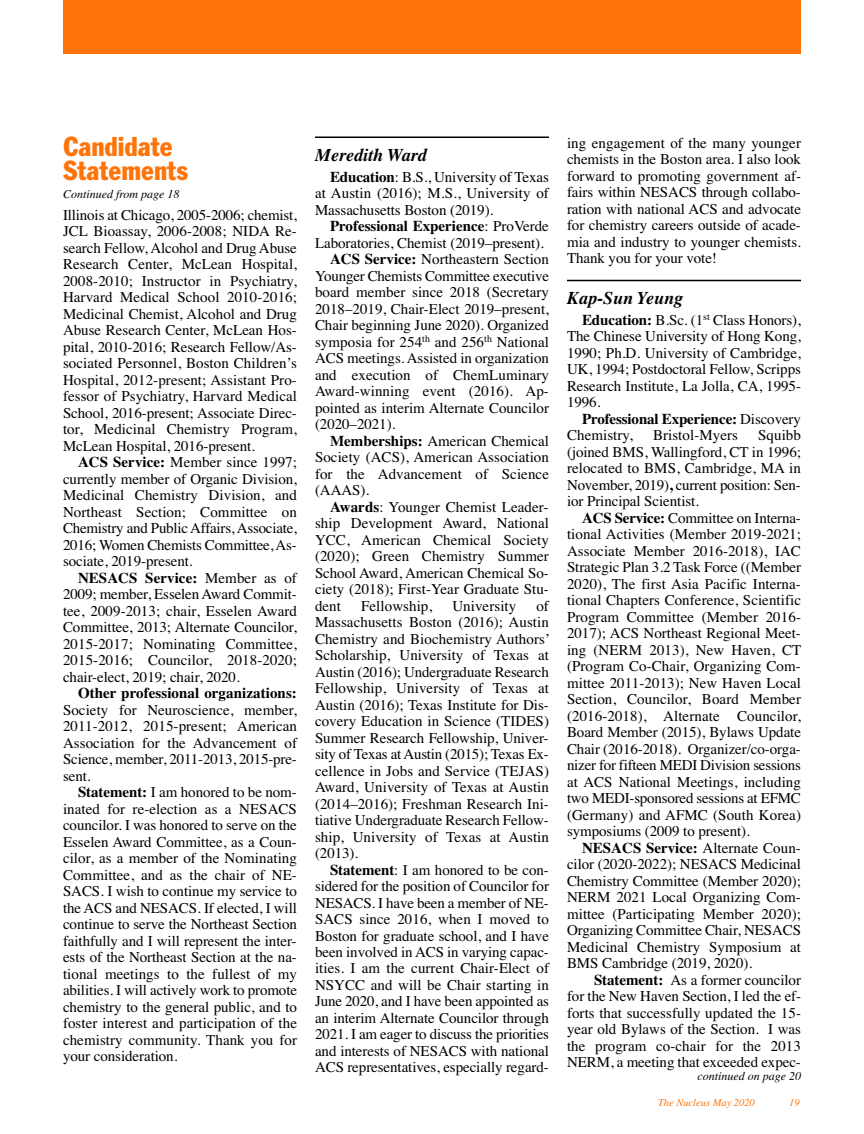
<style>
.page{position:relative;width:864px;height:1134px;background:#fff}
.page>*{position:absolute;margin:0;border:0;box-sizing:border-box;transform-origin:0 0}
.t1{font:condensed 27px/24px "Franklin Gothic BT";color:#ff7409}
.t2{font:italic 700 18px "Times";color:#000}
.t3{font:15px/16.5px "Times";color:#000;text-align:justify}
.t4{font:700 15px/16.5px "Times";color:#000}
.t5{font:italic 12px "Times";color:#000}
.t6{font:italic 10.5px "Times";color:#ff7409}
.s1{font-weight:700}
.s2{font-weight:400}
</style>
<div class="page">
<div style="left:63px;top:0;width:738px;height:54px;background:#ff7409"></div>
<hr style="left:315px;top:136px;width:234px;height:2px;background:#000">
<hr style="left:567px;top:280px;width:234px;height:1px;background:#000">
<h1 class="t1" style="left:63px;top:136px;width:127px">Candidate<br>Statements</h1>
<p class="t5" style="left:63px;top:189px;width:118px">Continued from page 18</p>
<p class="t3" style="left:63px;top:208px;width:236px">Illinois at Chicago, 2005-2006; chemist, JCL Bioassay, 2006-2008; NIDA Re&shy;search Fellow, Alcohol and Drug Abuse Research Center, McLean Hospital, 2008-2010; Instructor in Psychiatry, Harvard Medical School 2010-2016; Medicinal Chemist, Alcohol and Drug Abuse Research Center, McLean Hos&shy;pital, 2010-2016; Research Fellow/As&shy;sociated Personnel, Boston Children’s Hospital, 2012-present; Assistant Pro&shy;fessor of Psychiatry, Harvard Medical School, 2016-present; Associate Direc&shy;tor, Medicinal Chemistry Program, McLean Hospital, 2016-present.</p>
<p class="t3" style="left:63px;top:455px;width:236px;text-indent:15px"><span class="s1">ACS Service:</span> Member since 1997; currently member of Organic Division, Medicinal Chemistry Division, and Northeast Section; Committee on Chemistry and Public Affairs, Associate, 2016; Women Chemists Committee, As&shy;sociate, 2019-present.</p>
<p class="t3" style="left:63px;top:571px;width:236px;text-indent:15px"><span class="s1">NESACS Service:</span> Member as of 2009; member, Esselen Award Commit&shy;tee, 2009-2013; chair, Esselen Award Committee, 2013; Alternate Councilor, 2015-2017; Nominating Committee, 2015-2016; Councilor, 2018-2020; chair-elect, 2019; chair, 2020.</p>
<p class="t4" style="left:78px;top:686px;width:220px">Other professional organizations:</p>
<p class="t3" style="left:63px;top:703px;width:236px">Society for Neuroscience, member, 2011-2012, 2015-present; American Association for the Advancement of Science, member, 2011-2013, 2015-pre&shy;sent.</p>
<p class="t3" style="left:63px;top:785px;width:236px;text-indent:15px"><span class="s1">Statement:</span> I am honored to be nom&shy;inated for re-election as a NESACS councilor. I was honored to serve on the Esselen Award Committee, as a Coun&shy;cilor, as a member of the Nominating Committee, and as the chair of NE-SACS. I wish to continue my service to the ACS and NESACS. If elected, I will continue to serve the Northeast Section faithfully and I will represent the inter&shy;ests of the Northeast Section at the na&shy;tional meetings to the fullest of my abilities. I will actively work to promote chemistry to the general public, and to foster interest and participation of the chemistry community. Thank you for your consideration.</p>
<p class="t2" style="left:315px;top:148px;width:113px">Meredith Ward</p>
<p class="t3" style="left:315px;top:170px;width:235px;text-indent:15px"><span class="s1">Education</span>: B.S., University of Texas at Austin (2016); M.S., University of Massachusetts Boston (2019).</p>
<p class="t4" style="left:330px;top:219px;width:220px">Professional Experience<span class="s2">: ProVerde</span></p>
<p class="t3" style="left:315px;top:236px;width:230px">Laboratories, Chemist (2019–present).</p>
<p class="t3" style="left:330px;top:252px;width:221px"><span class="s1">ACS Service:</span> Northeastern Section</p>
<p class="t3" style="left:315px;top:269px;width:235px">Younger Chemists Committee executive</p>
<p class="t3" style="left:315px;top:285px;width:235px">board member since 2018 (Secretary</p>
<p class="t3" style="left:315px;top:302px;width:236px">2018–2019, Chair-Elect 2019–present,</p>
<p class="t3" style="left:315px;top:318px;width:235px">Chair beginning June 2020). Organized</p>
<p class="t3" style="left:315px;top:335px;width:235px">symposia for 254<sup>th</sup> and 256<sup>th</sup> National</p>
<p class="t3" style="left:315px;top:351px;width:235px">ACS meetings. Assisted in organization</p>
<p class="t3" style="left:315px;top:368px;width:236px">and execution of ChemLuminary</p>
<p class="t3" style="left:315px;top:384px;width:235px">Award-winning event (2016). Ap-</p>
<p class="t3" style="left:315px;top:401px;width:236px">pointed as interim Alternate Councilor</p>
<p class="t3" style="left:315px;top:417px;width:82px">(2020–2021).</p>
<p class="t3" style="left:330px;top:434px;width:221px"><span class="s1">Memberships:</span> American Chemical</p>
<p class="t3" style="left:315px;top:450px;width:235px">Society (ACS), American Association</p>
<p class="t3" style="left:315px;top:467px;width:236px">for the Advancement of Science</p>
<p class="t3" style="left:315px;top:483px;width:56px">(AAAS).</p>
<p class="t3" style="left:330px;top:500px;width:220px"><span class="s1">Awards</span>: Younger Chemist Leader-</p>
<p class="t3" style="left:315px;top:516px;width:235px">ship Development Award, National</p>
<p class="t3" style="left:315px;top:533px;width:236px">YCC, American Chemical Society</p>
<p class="t3" style="left:315px;top:549px;width:235px">(2020); Green Chemistry Summer</p>
<p class="t3" style="left:315px;top:566px;width:235px">School Award, American Chemical So-</p>
<p class="t3" style="left:315px;top:582px;width:235px">ciety (2018); First-Year Graduate Stu-</p>
<p class="t3" style="left:315px;top:599px;width:28px">dent</p>
<p class="t3" style="left:361px;top:599px;width:73px">Fellowship,</p>
<p class="t3" style="left:452px;top:599px;width:66px">University</p>
<p class="t3" style="left:315px;top:599px;width:237px;text-indent:221px">of Massachusetts Boston (2016); Austin Chemistry and Biochemistry Authors’ Scholarship, University of Texas at Austin (2016); Undergraduate Research Fellowship, University of Texas at Austin (2016); Texas Institute for Dis&shy;covery Education in Science (TIDES)<br>Summer Research Fellowship, Univer&shy;sity of Texas at Austin (2015); Texas Ex&shy;cellence in Jobs and Service (TEJAS)<br>Award, University of Texas at Austin (2014–2016); Freshman Research Ini&shy;tiative Undergraduate Research Fellow&shy;ship, University of Texas at Austin (2013).</p>
<p class="t3" style="left:315px;top:863px;width:236px;text-indent:15px"><span class="s1">Statement</span>: I am honored to be con&shy;sidered for the position of Councilor for NESACS. I have been a member of NE-SACS since 2016, when I moved to Boston for graduate school, and I have been involved in ACS in varying capac&shy;ities. I am the current Chair-Elect of NSYCC and will be Chair starting in June 2020, and I have been appointed as an interim Alternate Councilor through 2021. I am eager to discuss the priorities and interests of NESACS with national ACS representatives, especially regard-</p>
<p class="t3" style="left:567px;top:136px;width:236px">ing engagement of the many younger chemists in the Boston area. I also look forward to promoting government af&shy;fairs within NESACS through collabo&shy;ration with national ACS and advocate for chemistry careers outside of acade&shy;mia and industry to younger chemists.<br>Thank you for your vote!</p>
<p class="t2" style="left:567px;top:291px;width:118px">Kap-Sun Yeung</p>
<p class="t3" style="left:567px;top:313px;width:236px;text-indent:15px"><span class="s1">Education:</span> B.Sc. (1<sup>st</sup> Class Honors), The Chinese University of Hong Kong, 1990; Ph.D. University of Cambridge, UK, 1994; Postdoctoral Fellow, Scripps Research Institute, La Jolla, CA, 1995- 1996.</p>
<p class="t4" style="left:567px;top:412px;width:236px;text-indent:15px">Professional Experience: <span class="s2">Discovery<br>Chemistry,</span></p>
<p class="t3" style="left:653px;top:428px;width:87px">Bristol-Myers</p>
<p class="t3" style="left:567px;top:428px;width:235px;text-indent:191px">Squibb (joined BMS, Wallingford, CT in 1996; relocated to BMS, Cambridge, MA in November, 2019)<span class="s1">,</span> current position: Sen&shy;ior Principal Scientist.</p>
<p class="t3" style="left:567px;top:511px;width:236px;text-indent:15px"><span class="s1">ACS Service:</span> Committee on Interna&shy;tional Activities (Member 2019-2021; Associate Member 2016-2018), IAC Strategic Plan 3.2 Task Force ((Member 2020), The first Asia Pacific Interna&shy;tional Chapters Conference, Scientific Program Committee (Member 2016- 2017); ACS Northeast Regional Meet&shy;ing (NERM 2013), New Haven, CT (Program Co-Chair, Organizing Com&shy;mittee 2011-2013); New Haven Local Section, Councilor, Board Member (2016-2018), Alternate Councilor, Board Member (2015), Bylaws Update Chair (2016-2018). Organizer/co-orga&shy;nizer for fifteen MEDI Division sessions at ACS National Meetings, including two MEDI-sponsored sessions at EFMC (Germany) and AFMC (South Korea) symposiums (2009 to present).</p>
<p class="t3" style="left:567px;top:841px;width:236px;text-indent:15px"><span class="s1">NESACS Service:</span> Alternate Coun&shy;cilor (2020-2022); NESACS Medicinal Chemistry Committee (Member 2020); NERM 2021 Local Organizing Com&shy;mittee (Participating Member 2020); Organizing Committee Chair, NESACS Medicinal Chemistry Symposium at BMS Cambridge (2019, 2020).</p>
<p class="t3" style="left:567px;top:973px;width:236px;text-indent:27px"><span class="s1">Statement:</span> As a former councilor for the New Haven Section, I led the ef&shy;forts that successfully updated the 15- year old Bylaws of the Section. I was the program co-chair for the 2013<br>NERM, a meeting that exceeded expec-</p>
<p class="t6" style="left:658px;top:1098px;width:98px">The Nucleus May 2020</p>
<p class="t6" style="left:789px;top:1098px;width:12px">19</p>
<p class="t5" style="left:697px;top:1072px;width:105px">continued on page 20</p>
</div>
